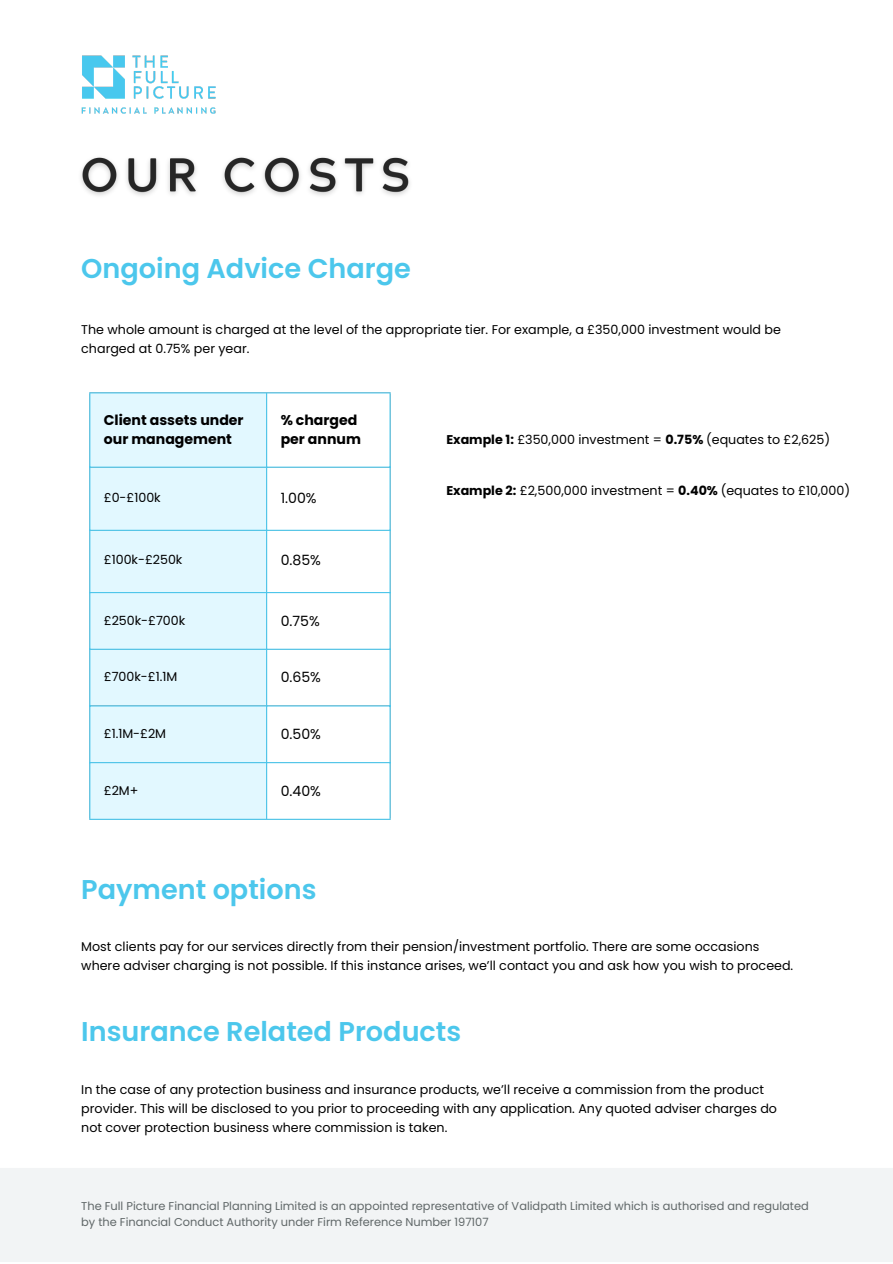
<style>
.page{position:relative;width:893px;height:1264px;background:#fff}
.page>*{position:absolute;margin:0;border:0;box-sizing:border-box;transform-origin:0 0}
.t1{font:600 27.15px "Poppins";color:#4cc7ec}
.t2{font:700 14.1px/18.9px "Poppins";color:#000}
.t3{font:14.1px "Poppins";color:#000}
.t4{font:12.75px/19px "Poppins";color:#000}
.t5{font:12.6px "Poppins";color:#000}
.t6{font:11.4px/15.6px "Poppins";color:#606768}
.s1{font-weight:700}
</style>
<div class="page">
<div style="left:0;top:1167px;width:892px;height:95px;background:#f2f4f5"></div>
<img style="left:81px;top:55px;width:135px;height:59px">
<img style="left:81px;top:157px;width:329px;height:39px">
<div style="left:90px;top:393px;width:176px;height:425px;background:#e2f8ff"></div>
<hr style="left:89px;top:393px;width:1px;height:425px;background:#4cc7ec">
<hr style="left:266px;top:393px;width:1px;height:425px;background:#4cc7ec">
<hr style="left:389px;top:393px;width:1px;height:425px;background:#4cc7ec">
<hr style="left:89px;top:392px;width:301px;height:1px;background:#4cc7ec">
<hr style="left:89px;top:466px;width:301px;height:2px;background:#4cc7ec">
<hr style="left:89px;top:529px;width:301px;height:2px;background:#4cc7ec">
<hr style="left:89px;top:592px;width:301px;height:1px;background:#4cc7ec">
<hr style="left:89px;top:648px;width:301px;height:2px;background:#4cc7ec">
<hr style="left:89px;top:705px;width:301px;height:1px;background:#4cc7ec">
<hr style="left:89px;top:762px;width:301px;height:1px;background:#4cc7ec">
<hr style="left:89px;top:818px;width:301px;height:1px;background:#4cc7ec">
<p class="t1" style="left:81px;top:250px;width:331px">Ongoing Advice Charge</p>
<p class="t4" style="left:81px;top:320px;width:701px">The whole amount is charged at the level of the appropriate tier. For example, a £350,000 investment would be charged at 0.75% per year.</p>
<p class="t2" style="left:104px;top:410px;width:141px">Client assets under our management</p>
<p class="t2" style="left:281px;top:410px;width:82px">% charged per annum</p>
<p class="t5" style="left:104px;top:489px;width:58px">£0-£100k</p>
<p class="t3" style="left:281px;top:488px;width:37px">1.00%</p>
<p class="t5" style="left:104px;top:551px;width:80px">£100k-£250k</p>
<p class="t3" style="left:281px;top:550px;width:42px">0.85%</p>
<p class="t5" style="left:104px;top:611px;width:83px">£250k-£700k</p>
<p class="t3" style="left:281px;top:610px;width:41px">0.75%</p>
<p class="t5" style="left:104px;top:668px;width:75px">£700k-£1.1M</p>
<p class="t3" style="left:281px;top:667px;width:42px">0.65%</p>
<p class="t5" style="left:104px;top:724px;width:64px">£1.1M-£2M</p>
<p class="t3" style="left:281px;top:724px;width:42px">0.50%</p>
<p class="t5" style="left:104px;top:781px;width:36px">£2M+</p>
<p class="t3" style="left:281px;top:780px;width:42px">0.40%</p>
<p class="t4" style="left:446px;top:430px;width:385px"><span class="s1">Example 1:</span> £350,000 investment = <span class="s1">0.75%</span> (equates to £2,625)</p>
<p class="t4" style="left:446px;top:481px;width:405px"><span class="s1">Example 2:</span> £2,500,000 investment = <span class="s1">0.40%</span> (equates to £10,000)</p>
<p class="t1" style="left:81px;top:870px;width:237px">Payment options</p>
<p class="t4" style="left:81px;top:937px;width:713px">Most clients pay for our services directly from their pension/investment portfolio. There are some occasions where adviser charging is not possible. If this instance arises, we’ll contact you and ask how you wish to proceed.</p>
<p class="t1" style="left:81px;top:1012px;width:381px">Insurance Related Products</p>
<p class="t4" style="left:81px;top:1079px;width:697px">In the case of any protection business and insurance products, we’ll receive a commission from the product provider. This will be disclosed to you prior to proceeding with any application. Any quoted adviser charges do not cover protection business where commission is taken.</p>
<p class="t6" style="left:81px;top:1198px;width:729px">The Full Picture Financial Planning Limited is an appointed representative of Validpath Limited which is authorised and regulated by the Financial Conduct Authority under Firm Reference Number 197107</p>
</div>
